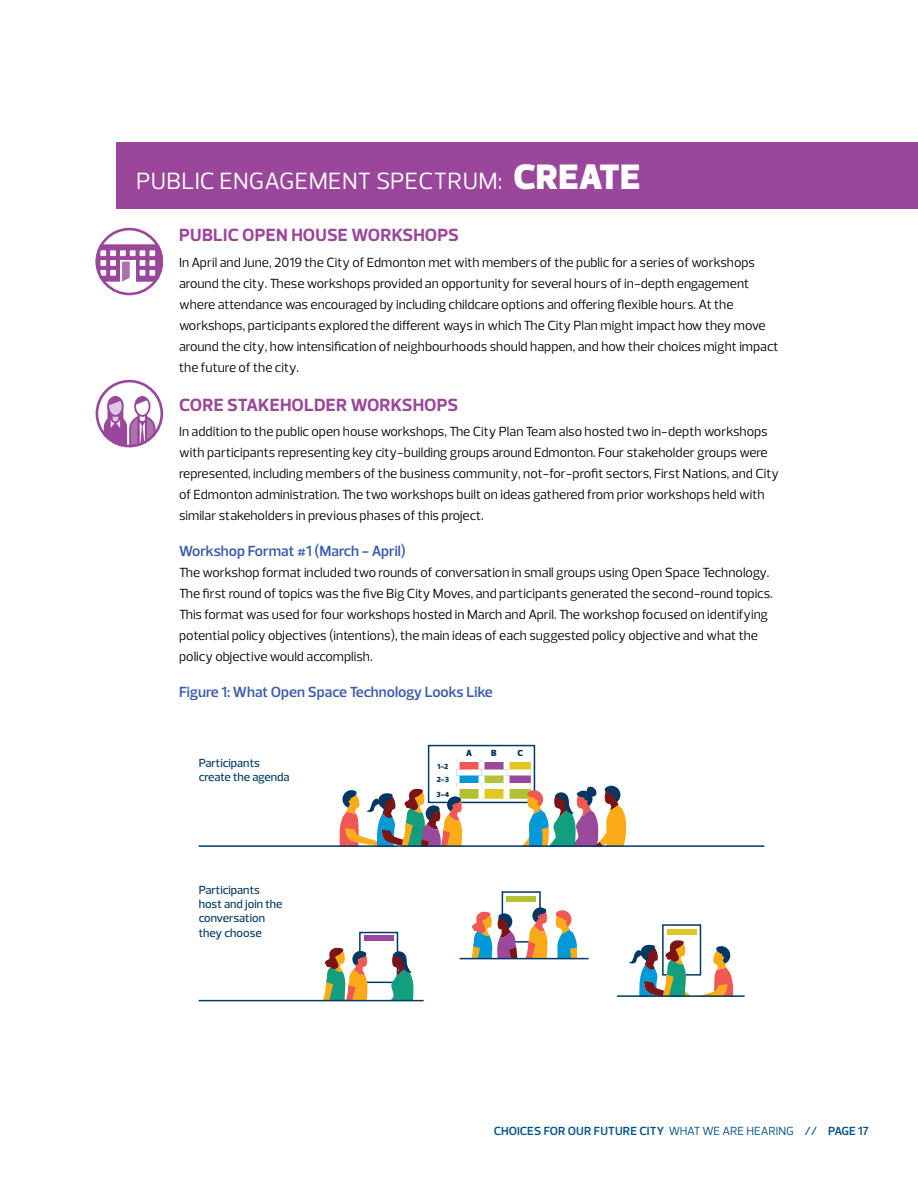
<style>
.page{position:relative;width:918px;height:1188px;background:#fff}
.page>*{position:absolute;margin:0;border:0;box-sizing:border-box;transform-origin:0 0}
.t1{font:24px "Prelo";letter-spacing:.015em;color:#fff}
.t2{font:700 18px "Prelo";color:#9a479b}
.t3{font:600 15px "Prelo";color:#3a5dab}
.t4{font:13.5px/21px "Prelo";color:#000}
.t5{font:500 12px/14.4px "Prelo";color:#003764}
.t6{font:600 12px "Prelo";color:#005289}
.t7{font:900 9px "Prelo";color:#003764}
.t8{font:900 7.5px/13.5px "Prelo";color:#003764}
.s1{font-weight:900;font-size:36px}
.s2{font-weight:400}
</style>
<div class="page">
<svg style="left:96px;top:228px;width:67px;height:67px"></svg>
<svg style="left:96px;top:380px;width:67px;height:67px"></svg>
<div style="left:116px;top:142px;width:802px;height:66px;background:#9a479b"></div>
<div style="left:428px;top:745px;width:107px;height:58px;border:2px solid #003764"></div>
<div style="left:502px;top:891px;width:39px;height:52px;border:2px solid #003764"></div>
<div style="left:506px;top:896px;width:30px;height:6px;background:#b3c135"></div>
<div style="left:662px;top:924px;width:39px;height:52px;border:2px solid #003764"></div>
<div style="left:667px;top:929px;width:29px;height:6px;background:#e1c722"></div>
<svg style="left:339px;top:748px;width:288px;height:97px"></svg>
<svg style="left:629px;top:940px;width:105px;height:55px"></svg>
<svg style="left:464px;top:907px;width:113px;height:51px"></svg>
<hr style="left:199px;top:845px;width:565px;height:2px;background:#003764">
<hr style="left:617px;top:995px;width:128px;height:2px;background:#003764">
<hr style="left:460px;top:958px;width:129px;height:1px;background:#003764">
<div style="left:359px;top:932px;width:39px;height:51px;border:2px solid #003764"></div>
<div style="left:364px;top:935px;width:29px;height:6px;background:#9a489b"></div>
<svg style="left:317px;top:947px;width:97px;height:53px"></svg>
<hr style="left:199px;top:1000px;width:225px;height:1px;background:#003764">
<h1 class="t1" style="left:136px;top:166px;width:506px">PUBLIC ENGAGEMENT SPECTRUM: <span class="s1">CREATE</span></h1>
<h2 class="t2" style="left:179px;top:224px;width:281px">PUBLIC OPEN HOUSE WORKSHOPS</h2>
<p class="t4" style="left:179px;top:252px;width:601px">In April and June, 2019 the City of Edmonton met with members of the public for a series of workshops around the city. These workshops provided an opportunity for several hours of in-depth engagement where attendance was encouraged by including childcare options and offering flexible hours. At the workshops, participants explored the different ways in which The City Plan might impact how they move around the city, how intensification of neighbourhoods should happen, and how their choices might impact the future of the city.</p>
<h2 class="t2" style="left:179px;top:394px;width:280px">CORE STAKEHOLDER WORKSHOPS</h2>
<p class="t4" style="left:179px;top:421px;width:601px">In addition to the public open house workshops, The City Plan Team also hosted two in-depth workshops with participants representing key city-building groups around Edmonton. Four stakeholder groups were represented, including members of the business community, not-for-profit sectors, First Nations, and City of Edmonton administration. The two workshops built on ideas gathered from prior workshops held with similar stakeholders in previous phases of this project.</p>
<p class="t3" style="left:179px;top:542px;width:228px">Workshop Format #1 (March - April)</p>
<p class="t4" style="left:179px;top:562px;width:595px">The workshop format included two rounds of conversation in small groups using Open Space Technology.<br>The first round of topics was the five Big City Moves, and participants generated the second-round topics.<br>This format was used for four workshops hosted in March and April. The workshop focused on identifying potential policy objectives (intentions), the main ideas of each suggested policy objective and what the policy objective would accomplish.</p>
<p class="t3" style="left:179px;top:683px;width:315px">Figure 1: What Open Space Technology Looks Like</p>
<p class="t5" style="left:199px;top:755px;width:93px">Participants create the agenda</p>
<p class="t5" style="left:199px;top:882px;width:85px">Participants host and join the conversation they choose</p>
<p class="t8" style="left:437px;top:759px;width:14px">1-2<br>2-3</p>
<p class="t8" style="left:437px;top:787px;width:14px">3-4</p>
<p class="t7" style="left:466px;top:747px;width:7px">A</p>
<p class="t7" style="left:491px;top:747px;width:7px">B</p>
<p class="t7" style="left:517px;top:747px;width:7px">C</p>
<p class="t6" style="left:494px;top:1124px;width:376px">CHOICES FOR OUR FUTURE CITY <span class="s2">WHAT WE ARE HEARING</span> // PAGE 17</p>
</div>
